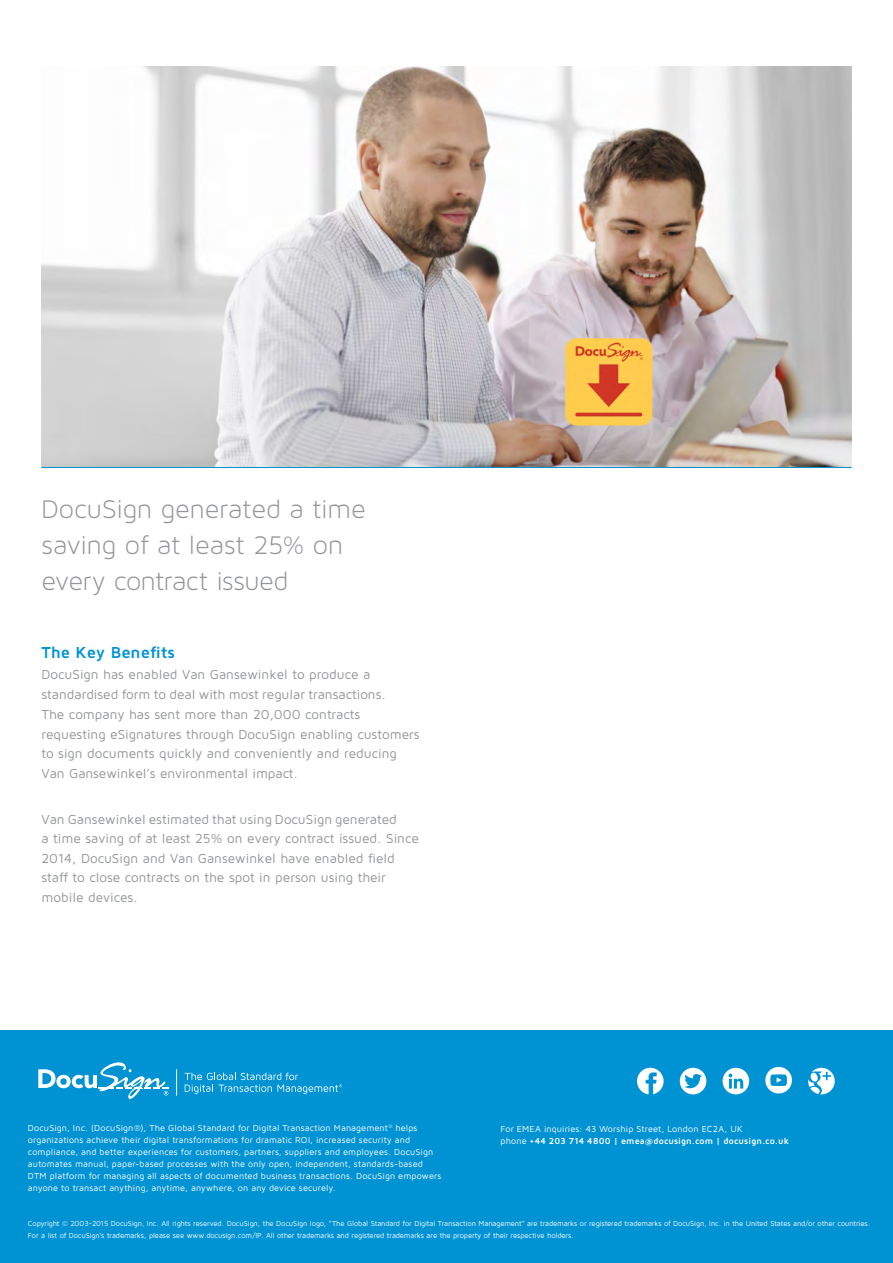
<style>
.page{position:relative;width:893px;height:1263px;background:#fff}
.page>*{position:absolute;margin:0;border:0;box-sizing:border-box;transform-origin:0 0}
.t1{font:27.3px/36px "Maven Pro Light 300";color:#939598}
.t2{font:700 16.5px "Maven Pro";color:#0093d3}
.t3{font:13.5px/19.8px "Maven Pro";color:#939598}
.t4{font:9px/12px "Maven Pro";letter-spacing:.015em;color:#fff}
.t5{font:7.5px/12px "Maven Pro";letter-spacing:-.015em;color:#fff}
.s1{font-weight:700}
</style>
<div class="page">
<hr style="left:41px;top:465px;width:810px;height:3px;background:#0093d3">
<div style="left:0;top:1030px;width:893px;height:233px;background:#0093d3"></div>
<img style="left:41px;top:66px;width:810px;height:400px">
<svg style="left:637px;top:1068px;width:27px;height:26px"></svg>
<svg style="left:765px;top:1067px;width:27px;height:26px"></svg>
<svg style="left:808px;top:1068px;width:27px;height:26px"></svg>
<svg style="left:680px;top:1068px;width:26px;height:26px"></svg>
<svg style="left:723px;top:1068px;width:26px;height:26px"></svg>
<svg style="left:38px;top:1062px;width:131px;height:37px"></svg>
<svg style="left:176px;top:1069px;width:1px;height:26px"></svg>
<svg style="left:185px;top:1072px;width:157px;height:22px"></svg>
<h1 class="t1" style="left:41px;top:491px;width:326px">DocuSign generated a time saving of at least 25% on every contract issued</h1>
<h2 class="t2" style="left:41px;top:642px;width:135px">The Key Benefits</h2>
<p class="t3" style="left:41px;top:664px;width:380px">DocuSign has enabled Van Gansewinkel to produce a standardised form to deal with most regular transactions.<br>The company has sent more than 20,000 contracts requesting eSignatures through DocuSign enabling customers to sign documents quickly and conveniently and reducing Van Gansewinkel’s environmental impact.</p>
<p class="t3" style="left:41px;top:809px;width:379px">Van Gansewinkel estimated that using DocuSign generated<br>a time saving of at least 25% on every contract issued. Since 2014, DocuSign and Van Gansewinkel have enabled field staff to close contracts on the spot in person using their mobile devices.</p>
<p class="t4" style="left:28px;top:1121px;width:415px">DocuSign, Inc. (DocuSign®), The Global Standard for Digital Transaction Management<sup>®</sup> helps organizations achieve their digital transformations for dramatic ROI, increased security and compliance, and better experiences for customers, partners, suppliers and employees. DocuSign automates manual, paper-based processes with the only open, independent, standards-based DTM platform for managing all aspects of documented business transactions. DocuSign empowers anyone to transact anything, anytime, anywhere, on any device securely.</p>
<p class="t4" style="left:500px;top:1123px;width:290px">For EMEA inquiries: 43 Worship Street, London EC2A, UK<br>phone <span class="s1">+44 203 714 4800 | emea@docusign.com | docusign.co.uk</span></p>
<p class="t5" style="left:28px;top:1217px;width:844px">Copyright © 2003-2015 DocuSign, Inc. All rights reserved. DocuSign, the DocuSign logo, “The Global Standard for Digital Transaction Management” are trademarks or registered trademarks of DocuSign, Inc. in the United States and/or other countries.<br>For a list of DocuSign’s trademarks, please see www.docusign.com/IP. All other trademarks and registered trademarks are the property of their respective holders.</p>
</div>
